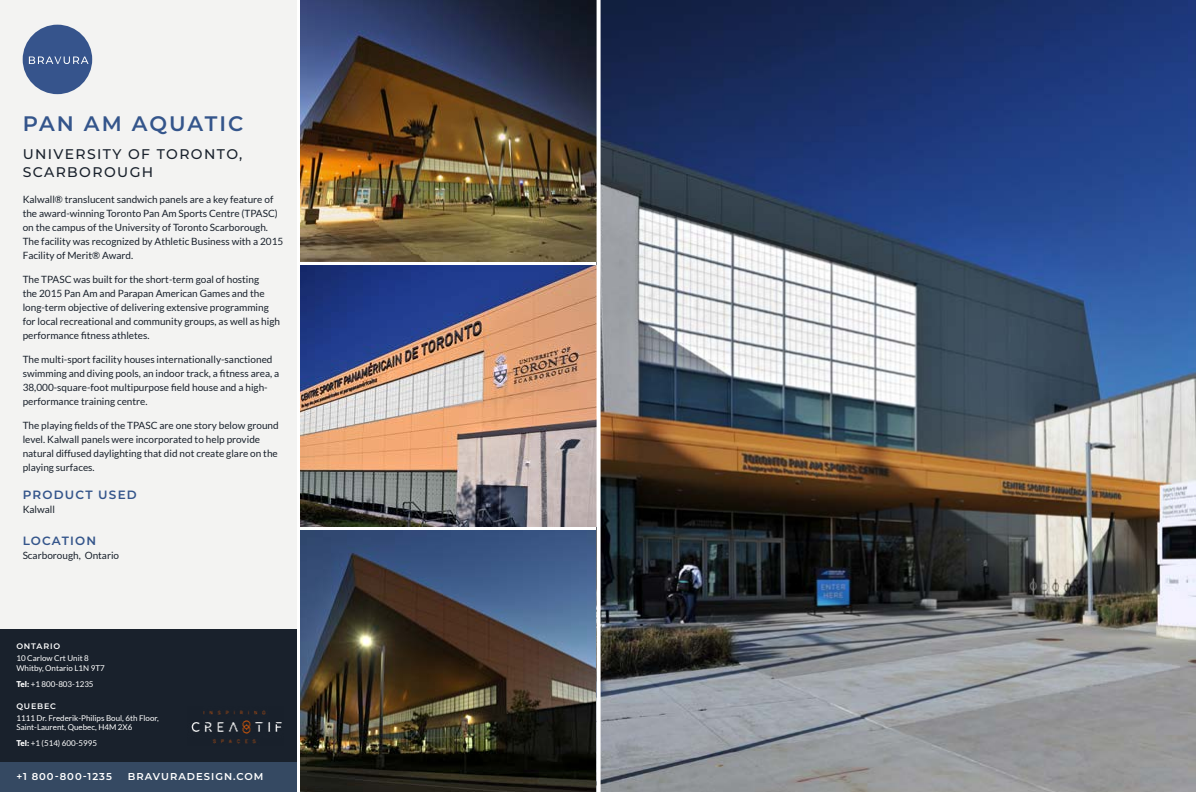
<style>
.page{position:relative;width:1196px;height:792px;background:#fff}
.page>*{position:absolute;margin:0;border:0;box-sizing:border-box;transform-origin:0 0}
.t1{font:600 21px "Montserrat";letter-spacing:.1em;color:#34558b}
.t2{font:500 14px/18px "Montserrat";letter-spacing:.1em;color:#19212c}
.t3{font:600 12px "Montserrat";letter-spacing:.1em;color:#34558b}
.t4{font:10px/14px "Lato";color:#19212c}
.t5{font:600 10px "Montserrat";letter-spacing:.1em;color:#fff}
.t6{font:8px/9.6px "Lato";color:#fff}
.t7{font:600 8px "Montserrat";letter-spacing:.1em;color:#fff}
.s1{font-weight:900}
</style>
<div class="page">
<img style="left:300px;top:530px;width:296px;height:262px">
<div style="left:0;top:0;width:296px;height:792px;background:#f3f3f2"></div>
<div style="left:0;top:630px;width:296px;height:162px;background:#19212c"></div>
<div style="left:0;top:762px;width:296px;height:30px;background:#354962"></div>
<div style="left:23px;top:25px;width:69px;height:69px;background:#36548c;border-radius:50%"></div>
<svg style="left:29px;top:57px;width:60px;height:7px"></svg>
<img style="left:600px;top:0;width:596px;height:792px">
<img style="left:191px;top:710px;width:91px;height:34px">
<img style="left:300px;top:0;width:296px;height:262px">
<img style="left:300px;top:265px;width:296px;height:262px">
<svg style="left:596px;top:0;width:1px;height:792px"></svg>
<h1 class="t1" style="left:23px;top:109px;width:222px">PAN AM AQUATIC</h1>
<h2 class="t2" style="left:23px;top:144px;width:221px">UNIVERSITY OF TORONTO,<br>SCARBOROUGH</h2>
<p class="t4" style="left:23px;top:192px;width:262px">Kalwall® translucent sandwich panels are a key feature of the award-winning Toronto Pan Am Sports Centre (TPASC) on the campus of the University of Toronto Scarborough.<br>The facility was recognized by Athletic Business with a 2015<br>Facility of Merit® Award.</p>
<p class="t4" style="left:23px;top:272px;width:259px">The TPASC was built for the short-term goal of hosting<br>the 2015 Pan Am and Parapan American Games and the long-term objective of delivering extensive programming for local recreational and community groups, as well as high performance fitness athletes.</p>
<p class="t4" style="left:23px;top:352px;width:258px">The multi-sport facility houses internationally-sanctioned swimming and diving pools, an indoor track, a fitness area, a 38,000-square-foot multipurpose field house and a high&shy;performance training centre.</p>
<p class="t4" style="left:23px;top:418px;width:257px">The playing fields of the TPASC are one story below ground level. Kalwall panels were incorporated to help provide natural diffused daylighting that did not create glare on the playing surfaces.</p>
<p class="t3" style="left:23px;top:486px;width:116px">PRODUCT USED</p>
<p class="t4" style="left:23px;top:502px;width:34px">Kalwall</p>
<p class="t3" style="left:23px;top:532px;width:75px">LOCATION</p>
<p class="t4" style="left:23px;top:548px;width:98px">Scarborough, Ontario</p>
<p class="t7" style="left:16px;top:641px;width:45px">ONTARIO</p>
<p class="t6" style="left:16px;top:654px;width:90px">10 Carlow Crt Unit 8<br>Whitby, Ontario L1N 9T7</p>
<p class="t6" style="left:16px;top:679px;width:79px"><span class="s1">Tel:</span> +1 800-803-1235</p>
<p class="t7" style="left:16px;top:700px;width:41px">QUEBEC</p>
<p class="t6" style="left:16px;top:713px;width:144px">1111 Dr. Frederik-Philips Boul, 6th Floor,<br>Saint-Laurent, Quebec, H4M 2X6</p>
<p class="t6" style="left:16px;top:738px;width:82px"><span class="s1">Tel:</span> +1 (514) 600-5995</p>
<p class="t5" style="left:16px;top:769px;width:97px">+1 800-800-1235</p>
<p class="t5" style="left:128px;top:769px;width:137px">BRAVURADESIGN.COM</p>
</div>
